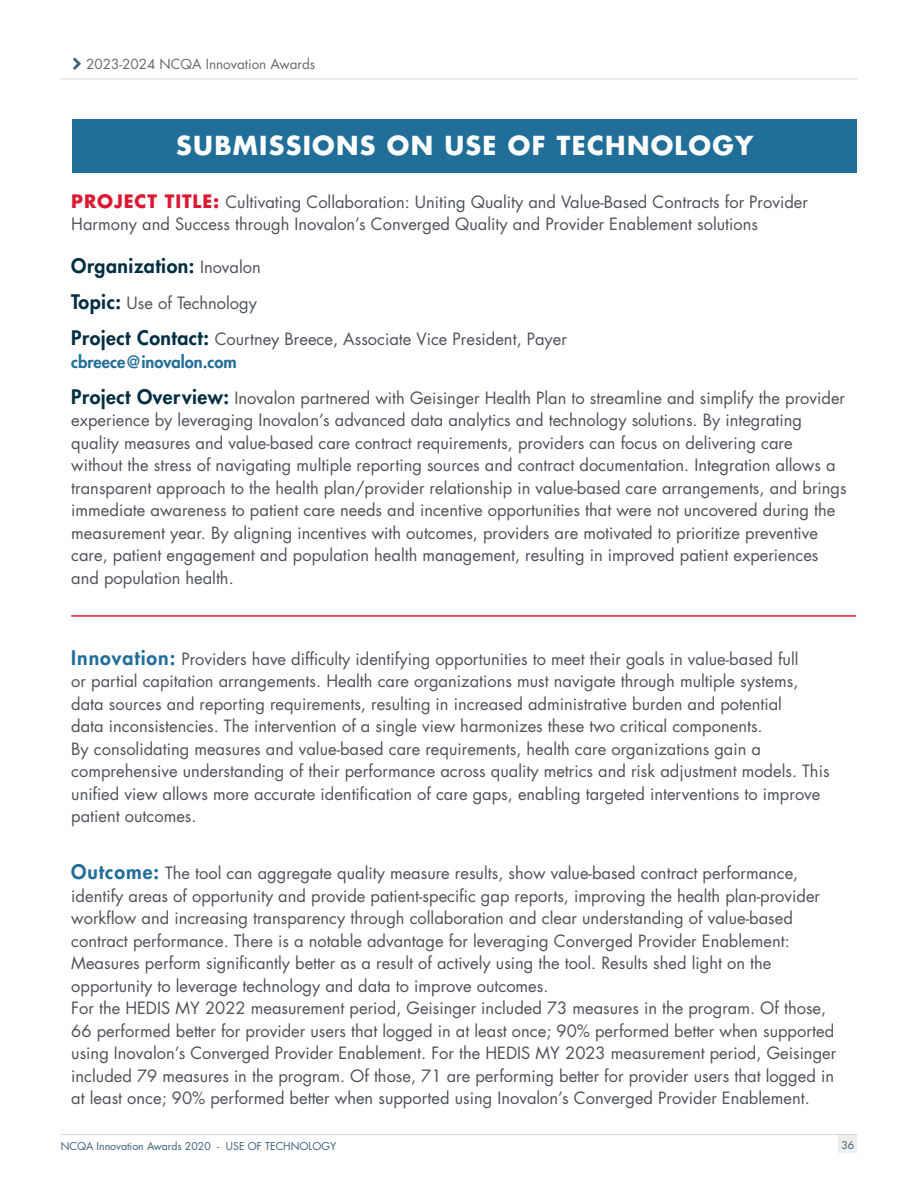
<style>
.page{position:relative;width:918px;height:1188px;background:#fff}
.page>*{position:absolute;margin:0;border:0;box-sizing:border-box;transform-origin:0 0}
.t1{font:700 25.5px "Futura Std";letter-spacing:.05em;color:#fff}
.t2{font:800 19.5px "Futura Std";letter-spacing:.025em;color:#002e42}
.t3{font:16.5px/22.5px "Futura Std";color:#4d525a}
.t4{font:13.5px "Futura Std";color:#65696e}
.t5{font:10.5px "Futura Std";color:#39607a}
.s1{font-weight:700;font-size:18px;color:#da1a32}
.s2{font-weight:400;font-size:16.5px;color:#4d525a}
.s3{font-weight:800;font-size:19.5px;color:#002e42}
.s4{font-weight:800;color:#216e99}
.s5{font-weight:800;font-size:19.5px;color:#216e99}
</style>
<div class="page">
<div style="left:839px;top:1135px;width:18px;height:18px;background:#eeeeed"></div>
<hr style="left:61px;top:1134px;width:796px;height:1px;background:#d5d5d2">
<hr style="left:61px;top:79px;width:796px;height:1px;background:#d5d5d2">
<div style="left:72px;top:119px;width:785px;height:54px;background:#216e99"></div>
<hr style="left:71px;top:615px;width:785px;height:2px;background:#da1a32">
<p class="t4" style="left:86px;top:56px;width:231px">2023-2024 NCQA Innovation Awards</p>
<h2 class="t1" style="left:176px;top:128px;width:579px">SUBMISSIONS ON USE OF TECHNOLOGY</h2>
<p class="t3" style="left:71px;top:191px;width:738px"><span class="s1">PROJECT TITLE:</span> Cultivating Collaboration: Uniting Quality and Value-Based Contracts for Provider<br>Harmony and Success through Inovalon’s Converged Quality and Provider Enablement solutions</p>
<p class="t2" style="left:71px;top:253px;width:191px">Organization: <span class="s2">Inovalon</span></p>
<p class="t3" style="left:71px;top:292px;width:187px"><span class="s3">Topic:</span> Use of Technology</p>
<p class="t3" style="left:71px;top:328px;width:497px"><span class="s3">Project Contact:</span> Courtney Breece, Associate Vice President, Payer <span class="s4">cbreece@inovalon.com</span></p>
<p class="t3" style="left:71px;top:386px;width:777px"><span class="s3">Project Overview:</span> Inovalon partnered with Geisinger Health Plan to streamline and simplify the provider experience by leveraging Inovalon’s advanced data analytics and technology solutions. By integrating quality measures and value-based care contract requirements, providers can focus on delivering care without the stress of navigating multiple reporting sources and contract documentation. Integration allows a transparent approach to the health plan/provider relationship in value-based care arrangements, and brings immediate awareness to patient care needs and incentive opportunities that were not uncovered during the measurement year. By aligning incentives with outcomes, providers are motivated to prioritize preventive care, patient engagement and population health management, resulting in improved patient experiences and population health.</p>
<p class="t3" style="left:71px;top:647px;width:760px"><span class="s5">Innovation:</span> Providers have difficulty identifying opportunities to meet their goals in value-based full<br>or partial capitation arrangements. Health care organizations must navigate through multiple systems, data sources and reporting requirements, resulting in increased administrative burden and potential<br>data inconsistencies. The intervention of a single view harmonizes these two critical components.<br>By consolidating measures and value-based care requirements, health care organizations gain a comprehensive understanding of their performance across quality metrics and risk adjustment models. This unified view allows more accurate identification of care gaps, enabling targeted interventions to improve patient outcomes.</p>
<p class="t3" style="left:71px;top:862px;width:750px"><span class="s5">Outcome:</span> The tool can aggregate quality measure results, show value-based contract performance, identify areas of opportunity and provide patient-specific gap reports, improving the health plan-provider workflow and increasing transparency through collaboration and clear understanding of value-based contract performance. There is a notable advantage for leveraging Converged Provider Enablement:<br>Measures perform significantly better as a result of actively using the tool. Results shed light on the opportunity to leverage technology and data to improve outcomes.</p>
<p class="t3" style="left:71px;top:997px;width:767px">For the HEDIS MY 2022 measurement period, Geisinger included 73 measures in the program. Of those, 66 performed better for provider users that logged in at least once; 90% performed better when supported using Inovalon’s Converged Provider Enablement. For the HEDIS MY 2023 measurement period, Geisinger included 79 measures in the program. Of those, 71 are performing better for provider users that logged in at least once; 90% performed better when supported using Inovalon’s Converged Provider Enablement.</p>
<p class="t5" style="left:61px;top:1139px;width:277px">NCQA Innovation Awards 2020 - USE OF TECHNOLOGY</p>
<p class="t5" style="left:842px;top:1138px;width:14px">36</p>
</div>
